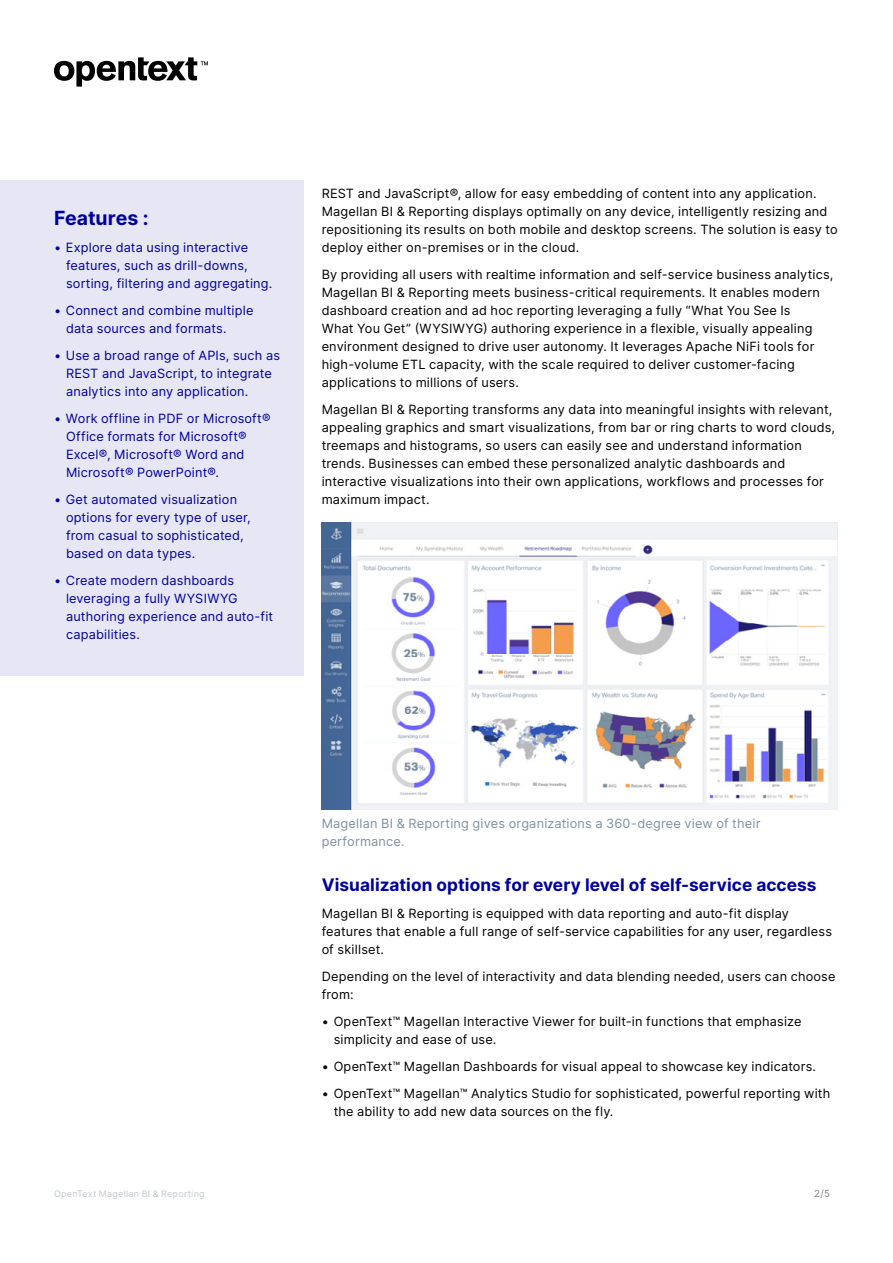
<style>
.page{position:relative;width:893px;height:1263px;background:#fff}
.page>*{position:absolute;margin:0;border:0;box-sizing:border-box;transform-origin:0 0}
.Sidebar_Header_-_ins{font:700 19.5px "Inter";color:#00009f}
.t1{font:700 17.25px "Inter";letter-spacing:.005em;color:#00009f}
.Body{font:12.75px/18px "Inter";letter-spacing:.015em;color:#000}
.t2{font:12.75px/18px "Inter";letter-spacing:.015em;color:#00009f}
.t3{font:12.75px/18px "Inter";letter-spacing:.015em;color:#7e929f}
.t4{font:9.75px "Inter";color:#808080}
.t5{font:9px "Inter";letter-spacing:.03em;color:#bfc9cf}
</style>
<div class="page">
<svg style="left:54px;top:57px;width:154px;height:30px"></svg>
<div style="left:0;top:180px;width:304px;height:495px;background:#e6e6f5"></div>
<img style="left:322px;top:522px;width:515px;height:287px">
<p class="Sidebar_Header_-_ins" style="left:54px;top:204px;width:96px">Features :</p>
<p class="t2" style="left:66px;top:238px;width:208px;text-indent:-12px">• Explore data using interactive features, such as drill-downs, sorting, filtering and aggregating.</p>
<p class="t2" style="left:66px;top:301px;width:189px;text-indent:-12px">• Connect and combine multiple data sources and formats.</p>
<p class="t2" style="left:66px;top:346px;width:216px;text-indent:-12px">• Use a broad range of APIs, such as<br>REST and JavaScript, to integrate analytics into any application.</p>
<p class="t2" style="left:66px;top:409px;width:206px;text-indent:-12px">• Work offline in PDF or Microsoft®<br>Office formats for Microsoft®<br>Excel®, Microsoft® Word and<br>Microsoft® PowerPoint®.</p>
<p class="t2" style="left:66px;top:490px;width:186px;text-indent:-12px">• Get automated visualization options for every type of user, from casual to sophisticated, based on data types.</p>
<p class="t2" style="left:66px;top:571px;width:209px;text-indent:-12px">• Create modern dashboards leveraging a fully WYSIWYG authoring experience and auto-fit capabilities.</p>
<p class="Body" style="left:322px;top:184px;width:518px">REST and JavaScript®, allow for easy embedding of content into any application.<br>Magellan BI &amp; Reporting displays optimally on any device, intelligently resizing and repositioning its results on both mobile and desktop screens. The solution is easy to deploy either on-premises or in the cloud.</p>
<p class="Body" style="left:322px;top:265px;width:513px">By providing all users with realtime information and self-service business analytics, Magellan BI &amp; Reporting meets business-critical requirements. It enables modern dashboard creation and ad hoc reporting leveraging a fully “What You See Is<br>What You Get” (WYSIWYG) authoring experience in a flexible, visually appealing environment designed to drive user autonomy. It leverages Apache NiFi tools for high-volume ETL capacity, with the scale required to deliver customer-facing applications to millions of users.</p>
<p class="Body" style="left:322px;top:400px;width:515px">Magellan BI &amp; Reporting transforms any data into meaningful insights with relevant, appealing graphics and smart visualizations, from bar or ring charts to word clouds, treemaps and histograms, so users can easily see and understand information trends. Businesses can embed these personalized analytic dashboards and interactive visualizations into their own applications, workflows and processes for maximum impact.</p>
<p class="t3" style="left:322px;top:814px;width:440px">Magellan BI &amp; Reporting gives organizations a 360-degree view of their performance.</p>
<h3 class="t1" style="left:322px;top:872px;width:496px">Visualization options for every level of self-service access</h3>
<p class="Body" style="left:322px;top:904px;width:512px">Magellan BI &amp; Reporting is equipped with data reporting and auto-fit display features that enable a full range of self-service capabilities for any user, regardless of skillset.</p>
<p class="Body" style="left:322px;top:967px;width:515px">Depending on the level of interactivity and data blending needed, users can choose from:</p>
<p class="Body" style="left:334px;top:1012px;width:469px;text-indent:-12px">• OpenText™ Magellan Interactive Viewer for built-in functions that emphasize simplicity and ease of use.</p>
<p class="Body" style="left:322px;top:1057px;width:496px">• OpenText™ Magellan Dashboards for visual appeal to showcase key indicators.</p>
<p class="Body" style="left:334px;top:1084px;width:498px;text-indent:-12px">• OpenText™ Magellan™ Analytics Studio for sophisticated, powerful reporting with the ability to add new data sources on the fly.</p>
<p class="t5" style="left:54px;top:1187px;width:152px">OpenText Magellan BI &amp; Reporting</p>
<p class="t4" style="left:814px;top:1186px;width:17px">2/5</p>
</div>
